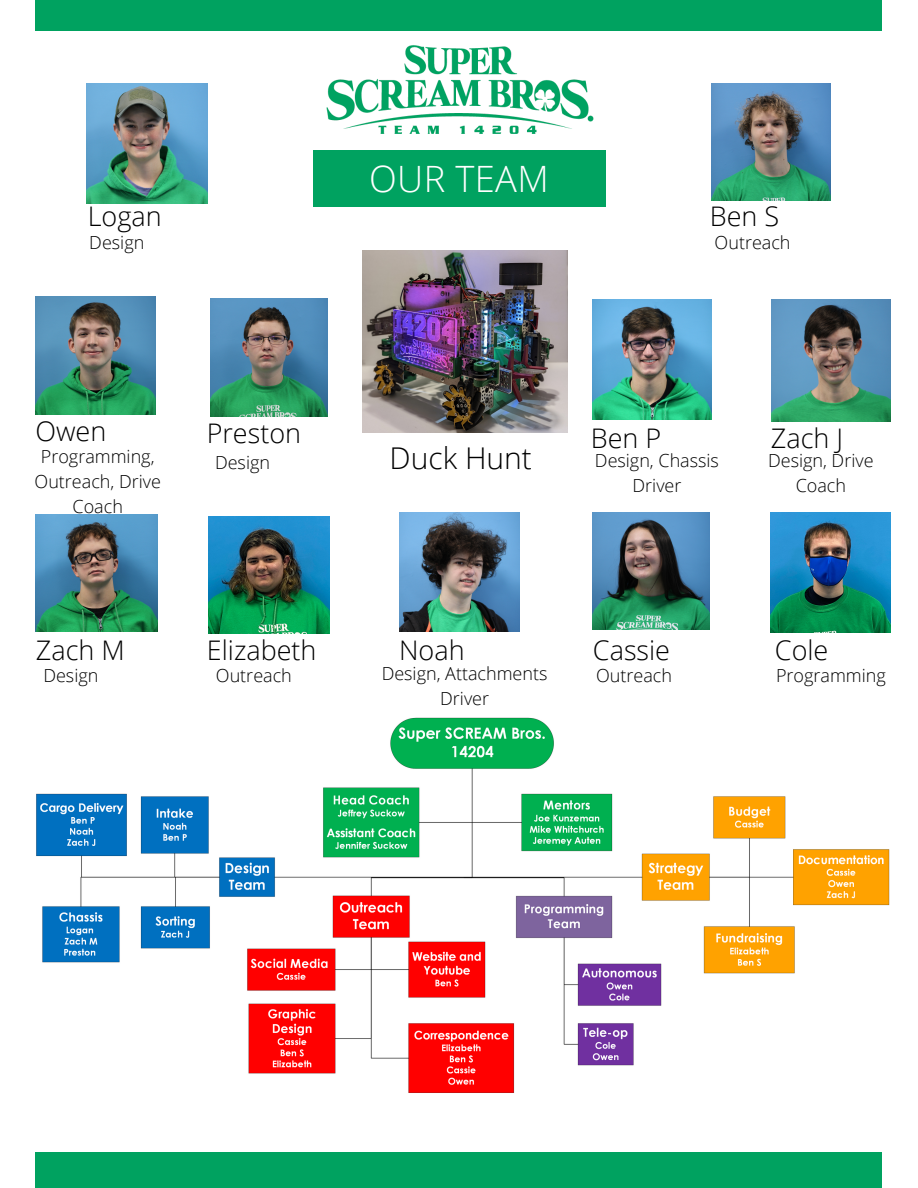
<style>
.page{position:relative;width:918px;height:1188px;background:#fff}
.page>*{position:absolute;margin:0;border:0;box-sizing:border-box;transform-origin:0 0}
.t1{font:300 36.3px "Open Sans";letter-spacing:.01em;color:#fff}
.t2{font:300 30px "Open Sans";color:#000}
.t3{font:300 27px "Open Sans";color:#000}
.t4{font:300 18px/24.8px "Open Sans";color:#000;text-align:center}
</style>
<div class="page">
<div style="left:36px;top:1153px;width:846px;height:35px;background:#00a260"></div>
<div style="left:36px;top:0;width:846px;height:31px;background:#00a260"></div>
<img style="left:36px;top:717px;width:854px;height:376px">
<img style="left:326px;top:45px;width:268px;height:89px">
<img style="left:36px;top:297px;width:119px;height:118px">
<img style="left:210px;top:299px;width:117px;height:118px">
<img style="left:593px;top:513px;width:117px;height:117px">
<img style="left:593px;top:300px;width:118px;height:120px">
<img style="left:771px;top:300px;width:119px;height:121px">
<img style="left:36px;top:515px;width:121px;height:117px">
<img style="left:208px;top:516px;width:122px;height:117px">
<img style="left:399px;top:513px;width:121px;height:119px">
<img style="left:771px;top:513px;width:119px;height:120px">
<img style="left:87px;top:83px;width:120px;height:121px">
<img style="left:712px;top:83px;width:119px;height:117px">
<div style="left:313px;top:150px;width:293px;height:56px;background:#00a260"></div>
<img style="left:362px;top:250px;width:206px;height:182px">
<p class="t1" style="left:369px;top:153px;width:181px">OUR TEAM</p>
<p class="t3" style="left:88px;top:197px;width:75px">Logan</p>
<p class="t3" style="left:710px;top:197px;width:71px">Ben S</p>
<p class="t4" style="left:89px;top:229px;width:57px">Design</p>
<p class="t4" style="left:715px;top:229px;width:77px">Outreach</p>
<p class="t3" style="left:36px;top:412px;width:72px">Owen</p>
<p class="t3" style="left:207px;top:414px;width:96px">Preston</p>
<p class="t3" style="left:591px;top:419px;width:72px">Ben P</p>
<p class="t3" style="left:771px;top:419px;width:74px">Zach J</p>
<p class="t2" style="left:390px;top:437px;width:144px">Duck Hunt</p>
<p class="t4" style="left:35px;top:444px;width:128px">Programming,<br>Outreach, Drive<br>Coach</p>
<p class="t4" style="left:595px;top:448px;width:126px">Design, Chassis<br>Driver</p>
<p class="t4" style="left:215px;top:449px;width:57px">Design</p>
<p class="t4" style="left:768px;top:448px;width:107px">Design, Drive<br>Coach</p>
<p class="t3" style="left:36px;top:631px;width:90px">Zach M</p>
<p class="t3" style="left:207px;top:631px;width:111px">Elizabeth</p>
<p class="t3" style="left:399px;top:631px;width:67px">Noah</p>
<p class="t3" style="left:593px;top:631px;width:79px">Cassie</p>
<p class="t3" style="left:775px;top:631px;width:55px">Cole</p>
<p class="t4" style="left:43px;top:663px;width:57px">Design</p>
<p class="t4" style="left:382px;top:661px;width:167px">Design, Attachments<br>Driver</p>
<p class="t4" style="left:216px;top:663px;width:77px">Outreach</p>
<p class="t4" style="left:596px;top:663px;width:77px">Outreach</p>
<p class="t4" style="left:776px;top:663px;width:111px">Programming</p>
</div>
